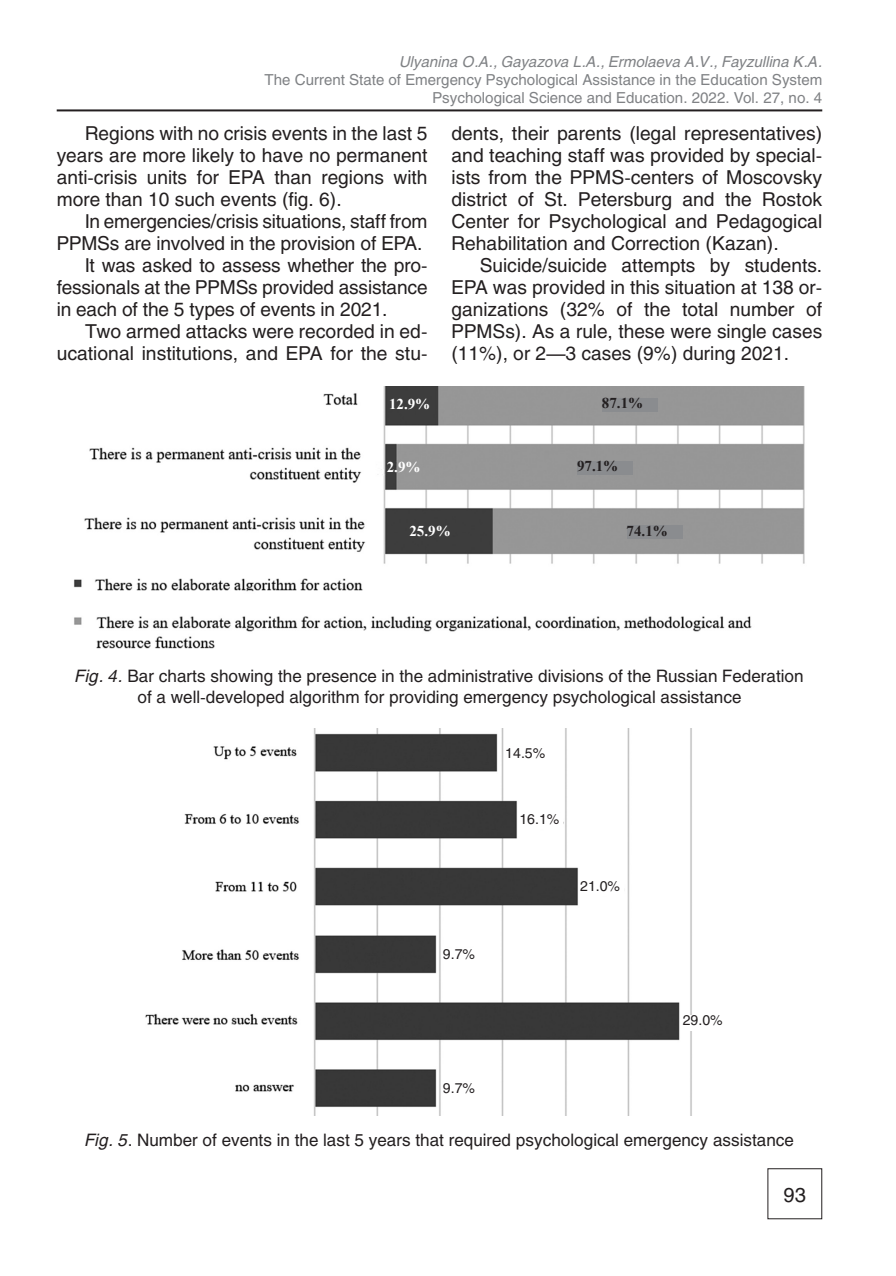
<style>
.page{position:relative;width:896px;height:1276px;background:#fff}
.page>*{position:absolute;margin:0;border:0;box-sizing:border-box;transform-origin:0 0}
.t1{font:20px "Helios";color:#231f20}
.Мой_основной{font:19px/22px "Helios";color:#231f20;text-align:justify}
.Мой_основной-2{font:17px/21px "Helios";color:#231f20;text-align:center}
.Аннотация{font:15px "Helios";color:#808285}
.Аннотация-2{font:italic 15px "Helios";color:#808285}
.Мой_основной-3{font:700 15px "Times New Roman";color:#231f20}
.Мой_основной-4{font:700 15px "Times New Roman";color:#fff}
.Мой_основной-5{font:14px "Helios";color:#231f20}
.s1{font-style:italic}
</style>
<div class="page">
<hr style="left:57px;top:109px;width:765px;height:2px;background:#231f20">
<img style="left:74px;top:386px;width:731px;height:263px">
<img style="left:145px;top:729px;width:547px;height:386px">
<div style="left:602px;top:398px;width:56px;height:14px;background:#8a8c8f"></div>
<div style="left:577px;top:461px;width:56px;height:14px;background:#8a8c8f"></div>
<div style="left:626px;top:525px;width:56px;height:14px;background:#8a8c8f"></div>
<div style="left:505px;top:747px;width:44px;height:16px;background:#fff"></div>
<div style="left:519px;top:812px;width:44px;height:16px;background:#fff"></div>
<div style="left:580px;top:880px;width:44px;height:16px;background:#fff"></div>
<div style="left:443px;top:947px;width:43px;height:16px;background:#fff"></div>
<div style="left:443px;top:1082px;width:43px;height:16px;background:#fff"></div>
<div style="left:683px;top:1014px;width:43px;height:16px;background:#fff"></div>
<p class="Аннотация-2" style="left:400px;top:52px;width:424px">Ulyanina O.A., Gayazova L.A., Ermolaeva A.V., Fayzullina K.A.</p>
<p class="Аннотация" style="left:265px;top:70px;width:559px">The Current State of Emergency Psychological Assistance in the Education System</p>
<p class="Аннотация" style="left:432px;top:88px;width:391px">Psychological Science and Education. 2022. Vol. 27, no. 4</p>
<p class="Мой_основной" style="left:57px;top:122px;width:372px;text-indent:28px">Regions with no crisis events in the last 5 years are more likely to have no permanent anti-crisis units for EPA than regions with more than 10 such events (fig. 6).</p>
<p class="Мой_основной" style="left:57px;top:210px;width:372px;text-indent:28px">In emergencies/crisis situations, staff from<br>PPMSs are involved in the provision of EPA.</p>
<p class="Мой_основной" style="left:57px;top:254px;width:372px;text-indent:28px">It was asked to assess whether the pro&shy;fessionals at the PPMSs provided assistance in each of the 5 types of events in 2021.</p>
<p class="Мой_основной" style="left:57px;top:320px;width:372px;text-align:right">Two armed attacks were recorded in ed&shy;ucational institutions, and EPA for the stu-</p>
<p class="Мой_основной" style="left:451px;top:122px;width:372px">dents, their parents (legal representatives) and teaching staff was provided by special&shy;ists from the PPMS-centers of Moscovsky district of St. Petersburg and the Rostok Center for Psychological and Pedagogical Rehabilitation and Correction (Kazan).</p>
<p class="Мой_основной" style="left:451px;top:254px;width:372px;text-align:left;text-indent:28px">Suicide/suicide attempts by students.<br>EPA was provided in this situation at 138 or&shy;ganizations (32% of the total number of PPMSs). As a rule, these were single cases (11%), or 2—3 cases (9%) during 2021.</p>
<p class="Мой_основной-4" style="left:389px;top:393px;width:43px">12.9%</p>
<p class="Мой_основной-3" style="left:602px;top:392px;width:43px">87.1%</p>
<p class="Мой_основной-4" style="left:387px;top:456px;width:35px">2.9%</p>
<p class="Мой_основной-3" style="left:577px;top:455px;width:43px">97.1%</p>
<p class="Мой_основной-4" style="left:409px;top:520px;width:43px">25.9%</p>
<p class="Мой_основной-3" style="left:626px;top:520px;width:43px">74.1%</p>
<p class="Мой_основной-2" style="left:75px;top:665px;width:730px"><span class="s1">Fig. 4.</span> Bar charts showing the presence in the administrative divisions of the Russian Federation of a well-developed algorithm for providing emergency psychological assistance</p>
<p class="Мой_основной-5" style="left:505px;top:744px;width:42px">14.5%</p>
<p class="Мой_основной-5" style="left:443px;top:945px;width:34px">9.7%</p>
<p class="Мой_основной-5" style="left:519px;top:810px;width:42px">16.1%</p>
<p class="Мой_основной-5" style="left:580px;top:877px;width:42px">21.0%</p>
<p class="Мой_основной-5" style="left:443px;top:1079px;width:34px">9.7%</p>
<p class="Мой_основной-5" style="left:683px;top:1012px;width:42px">29.0%</p>
<p class="Мой_основной-2" style="left:85px;top:1129px;width:710px"><span class="s1">Fig. 5</span>. Number of events in the last 5 years that required psychological emergency assistance</p>
<p class="t1" style="left:783px;top:1182px;width:24px">93</p>
</div>
